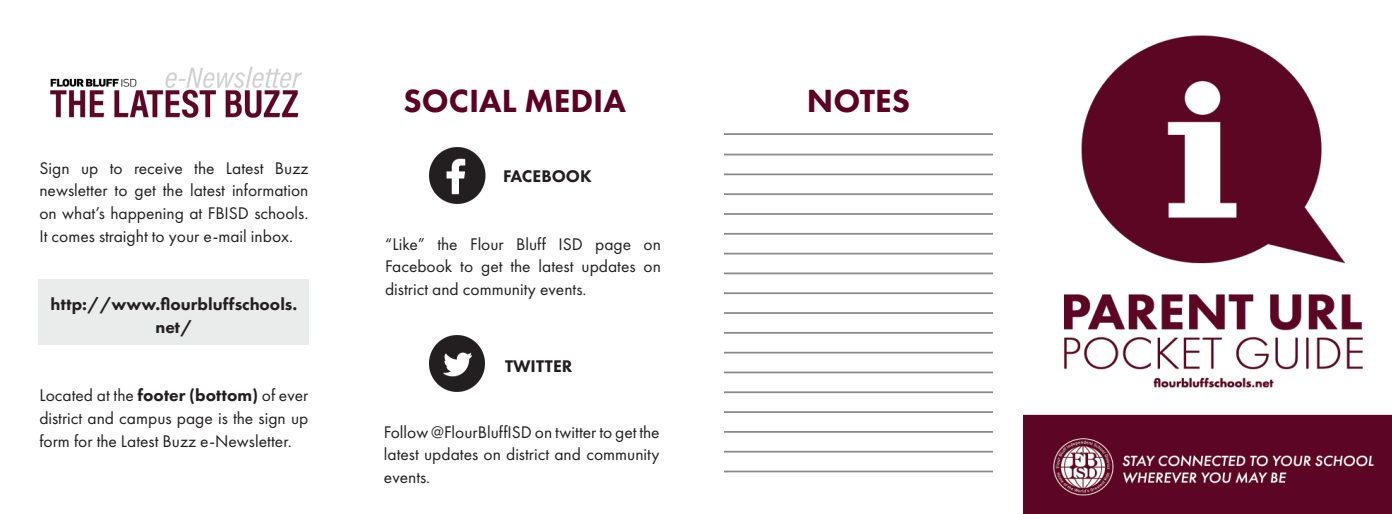
<style>
.page{position:relative;width:1392px;height:514px;background:#fff}
.page>*{position:absolute;margin:0;border:0;box-sizing:border-box;transform-origin:0 0}
.t1{font:800 33.25px "Futura PT";color:#5c0024}
.t2{font:17.5px/22.8px "Futura PT";color:#231f20;text-align:justify}
.t3{font:800 17.5px/22.8px "Futura PT";color:#231f20;text-align:center}
.s1{font-weight:800}
</style>
<div class="page">
<img style="left:1024px;top:35px;width:368px;height:479px">
<img style="left:50px;top:66px;width:252px;height:52px">
<hr style="left:724px;top:133px;width:269px;height:2px;background:#888989">
<hr style="left:724px;top:154px;width:269px;height:1px;background:#888989">
<hr style="left:724px;top:213px;width:269px;height:2px;background:#888989">
<hr style="left:724px;top:272px;width:269px;height:2px;background:#888989">
<hr style="left:724px;top:332px;width:269px;height:1px;background:#888989">
<hr style="left:724px;top:391px;width:269px;height:2px;background:#888989">
<hr style="left:724px;top:173px;width:269px;height:2px;background:#888989">
<hr style="left:724px;top:233px;width:269px;height:1px;background:#888989">
<hr style="left:724px;top:292px;width:269px;height:2px;background:#888989">
<hr style="left:724px;top:351px;width:269px;height:2px;background:#888989">
<hr style="left:724px;top:411px;width:269px;height:2px;background:#888989">
<hr style="left:724px;top:450px;width:269px;height:2px;background:#888989">
<hr style="left:724px;top:193px;width:269px;height:2px;background:#888989">
<hr style="left:724px;top:253px;width:269px;height:1px;background:#888989">
<hr style="left:724px;top:312px;width:269px;height:2px;background:#888989">
<hr style="left:724px;top:371px;width:269px;height:2px;background:#888989">
<hr style="left:724px;top:431px;width:269px;height:1px;background:#888989">
<hr style="left:724px;top:470px;width:269px;height:2px;background:#888989">
<img style="left:429px;top:335px;width:56px;height:57px">
<img style="left:429px;top:147px;width:57px;height:57px">
<div style="left:38px;top:279px;width:270px;height:66px;background:#eaebeb"></div>
<p class="t2" style="left:39px;top:156px;width:270px">Sign up to receive the Latest Buzz newsletter to get the latest information on what’s happening at FBISD schools.<br>It comes straight to your e-mail inbox.</p>
<p class="t3" style="left:50px;top:292px;width:248px">http://www.flourbluffschools. net/</p>
<p class="t2" style="left:39px;top:384px;width:270px">Located at the <span class="s1">footer (bottom)</span> of ever district and campus page is the sign up form for the Latest Buzz e-Newsletter.</p>
<p class="t1" style="left:404px;top:80px;width:224px">SOCIAL MEDIA</p>
<p class="t3" style="left:503px;top:165px;width:90px">FACEBOOK</p>
<p class="t2" style="left:385px;top:232px;width:277px">“Like” the Flour Bluff ISD page on Facebook to get the latest updates on district and community events.</p>
<p class="t3" style="left:505px;top:354px;width:69px">TWITTER</p>
<p class="t2" style="left:384px;top:420px;width:277px">Follow @FlourBluffISD on twitter to get the latest updates on district and community events.</p>
<p class="t1" style="left:807px;top:80px;width:105px">NOTES</p>
</div>
